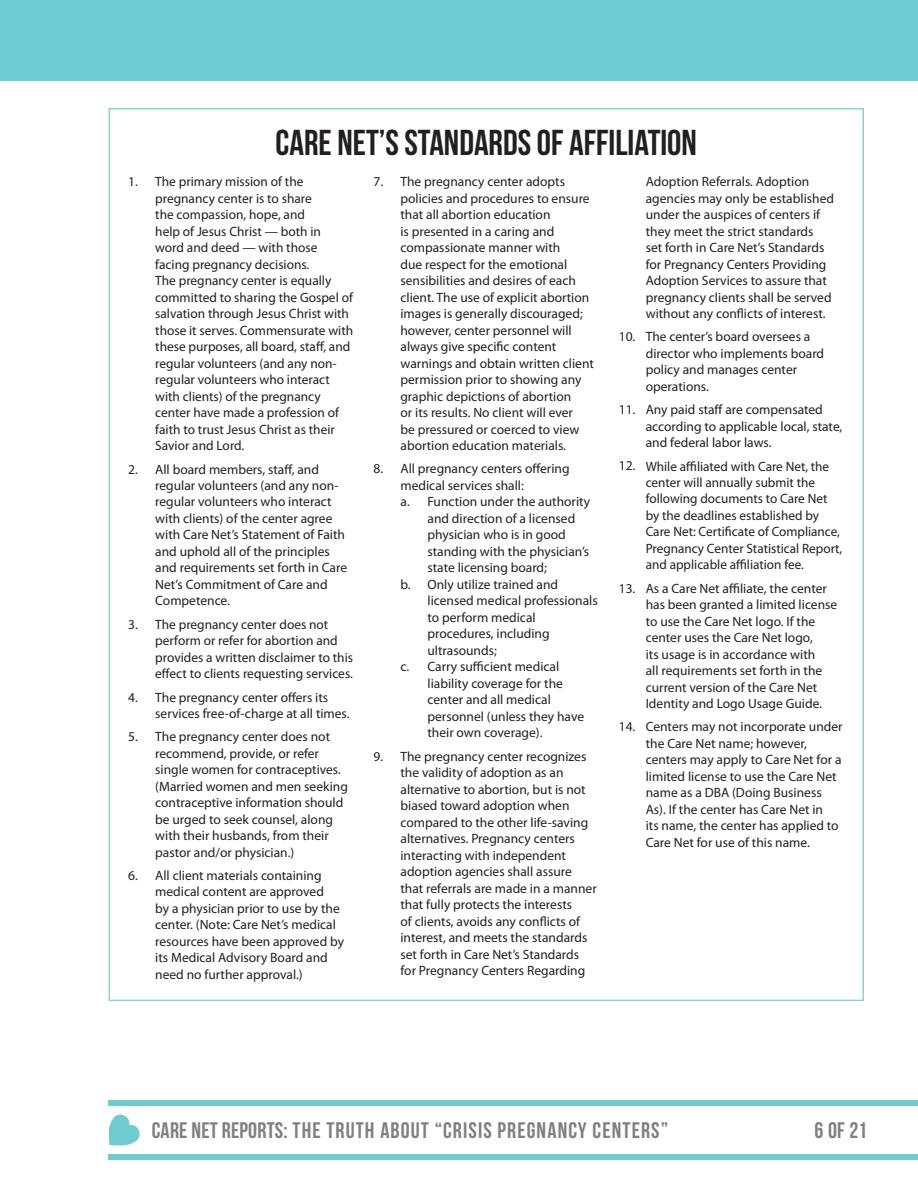
<style>
.page{position:relative;width:918px;height:1188px;background:#fff}
.page>*{position:absolute;margin:0;border:0;box-sizing:border-box;transform-origin:0 0}
.t1{font:36px "Bebas Neue";color:#231f20}
.t2{font:22.5px "Bebas Neue";letter-spacing:.05em;color:#808083}
.t3{font:13.5px/16.5px "Myriad Pro";color:#231f20}
</style>
<div class="page">
<div style="left:0;top:0;width:918px;height:81px;background:#6fcbd2"></div>
<div style="left:108px;top:1154px;width:810px;height:6px;background:#6fcbd2"></div>
<div style="left:108px;top:1101px;width:810px;height:5px;background:#6fcbd2"></div>
<svg style="left:108px;top:1115px;width:32px;height:31px"></svg>
<div style="left:109px;top:108px;width:755px;height:893px;background:#fff;border:2px solid #8dd2cf"></div>
<h1 class="t1" style="left:276px;top:123px;width:423px">CARE NET’S STANDARDS OF AFFILIATION</h1>
<p class="t3" style="left:155px;top:173px;width:200px;text-indent:-27px">1. The primary mission of the pregnancy center is to share<br>the compassion, hope, and<br>help of Jesus Christ — both in word and deed — with those facing pregnancy decisions.<br>The pregnancy center is equally committed to sharing the Gospel of salvation through Jesus Christ with those it serves. Commensurate with these purposes, all board, staff, and regular volunteers (and any non&shy;regular volunteers who interact with clients) of the pregnancy center have made a profession of faith to trust Jesus Christ as their<br>Savior and Lord.</p>
<p class="t3" style="left:155px;top:461px;width:193px;text-indent:-27px">2. All board members, staff, and regular volunteers (and any non&shy;regular volunteers who interact with clients) of the center agree with Care Net’s Statement of Faith and uphold all of the principles and requirements set forth in Care<br>Net’s Commitment of Care and<br>Competence.</p>
<p class="t3" style="left:155px;top:616px;width:199px;text-indent:-27px">3. The pregnancy center does not perform or refer for abortion and provides a written disclaimer to this effect to clients requesting services.</p>
<p class="t3" style="left:155px;top:689px;width:196px;text-indent:-27px">4. The pregnancy center offers its services free-of-charge at all times.</p>
<p class="t3" style="left:155px;top:728px;width:194px;text-indent:-27px">5. The pregnancy center does not recommend, provide, or refer single women for contraceptives. (Married women and men seeking contraceptive information should be urged to seek counsel, along with their husbands, from their pastor and/or physician.)</p>
<p class="t3" style="left:155px;top:867px;width:190px;text-indent:-27px">6. All client materials containing medical content are approved<br>by a physician prior to use by the center. (Note: Care Net’s medical resources have been approved by its Medical Advisory Board and need no further approval.)</p>
<p class="t3" style="left:646px;top:173px;width:190px">Adoption Referrals. Adoption agencies may only be established under the auspices of centers if they meet the strict standards<br>set forth in Care Net’s Standards for Pregnancy Centers Providing<br>Adoption Services to assure that pregnancy clients shall be served without any conflicts of interest.</p>
<p class="t3" style="left:646px;top:328px;width:180px;text-indent:-27px">10. The center’s board oversees a director who implements board policy and manages center operations.</p>
<p class="t3" style="left:646px;top:401px;width:198px;text-indent:-27px">11. Any paid staff are compensated according to applicable local, state, and federal labor laws.</p>
<p class="t3" style="left:646px;top:458px;width:198px;text-indent:-27px">12. While affiliated with Care Net, the center will annually submit the following documents to Care Net by the deadlines established by Care Net: Certificate of Compliance, Pregnancy Center Statistical Report, and applicable affiliation fee.</p>
<p class="t3" style="left:646px;top:580px;width:193px;text-indent:-27px">13. As a Care Net affiliate, the center has been granted a limited license to use the Care Net logo. If the center uses the Care Net logo,<br>its usage is in accordance with<br>all requirements set forth in the current version of the Care Net<br>Identity and Logo Usage Guide.</p>
<p class="t3" style="left:646px;top:718px;width:198px;text-indent:-27px">14. Centers may not incorporate under the Care Net name; however, centers may apply to Care Net for a limited license to use the Care Net name as a DBA (Doing Business<br>As). If the center has Care Net in<br>its name, the center has applied to<br>Care Net for use of this name.</p>
<p class="t3" style="left:401px;top:173px;width:195px;text-indent:-27px">7. The pregnancy center adopts policies and procedures to ensure that all abortion education<br>is presented in a caring and compassionate manner with<br>due respect for the emotional sensibilities and desires of each client. The use of explicit abortion images is generally discouraged; however, center personnel will always give specific content warnings and obtain written client permission prior to showing any graphic depictions of abortion<br>or its results. No client will ever<br>be pressured or coerced to view abortion education materials.</p>
<p class="t3" style="left:374px;top:460px;width:198px">8. All pregnancy centers offering</p>
<p class="t3" style="left:401px;top:477px;width:125px">medical services shall:</p>
<p class="t3" style="left:401px;top:493px;width:191px">a. Function under the authority</p>
<p class="t3" style="left:428px;top:510px;width:149px">and direction of a licensed</p>
<p class="t3" style="left:428px;top:526px;width:140px">physician who is in good</p>
<p class="t3" style="left:428px;top:543px;width:163px">standing with the physician’s</p>
<p class="t3" style="left:428px;top:559px;width:121px">state licensing board;</p>
<p class="t3" style="left:401px;top:576px;width:159px">b. Only utilize trained and</p>
<p class="t3" style="left:428px;top:592px;width:172px">licensed medical professionals</p>
<p class="t3" style="left:428px;top:609px;width:110px">to perform medical</p>
<p class="t3" style="left:428px;top:625px;width:124px">procedures, including</p>
<p class="t3" style="left:428px;top:642px;width:71px">ultrasounds;</p>
<p class="t3" style="left:401px;top:658px;width:160px">c. Carry sufficient medical</p>
<p class="t3" style="left:428px;top:675px;width:137px">liability coverage for the</p>
<p class="t3" style="left:428px;top:691px;width:125px">center and all medical</p>
<p class="t3" style="left:428px;top:708px;width:158px">personnel (unless they have</p>
<p class="t3" style="left:428px;top:724px;width:116px">their own coverage).</p>
<p class="t3" style="left:401px;top:748px;width:198px;text-indent:-27px">9. The pregnancy center recognizes the validity of adoption as an alternative to abortion, but is not biased toward adoption when compared to the other life-saving alternatives. Pregnancy centers interacting with independent adoption agencies shall assure that referrals are made in a manner that fully protects the interests<br>of clients, avoids any conflicts of interest, and meets the standards set forth in Care Net’s Standards for Pregnancy Centers Regarding</p>
<h2 class="t2" style="left:152px;top:1118px;width:518px">CARE NET REPORTS: THE TRUTH ABOUT “CRISIS PREGNANCY CENTERS”</h2>
<h2 class="t2" style="left:815px;top:1118px;width:54px">6 OF 21</h2>
</div>
